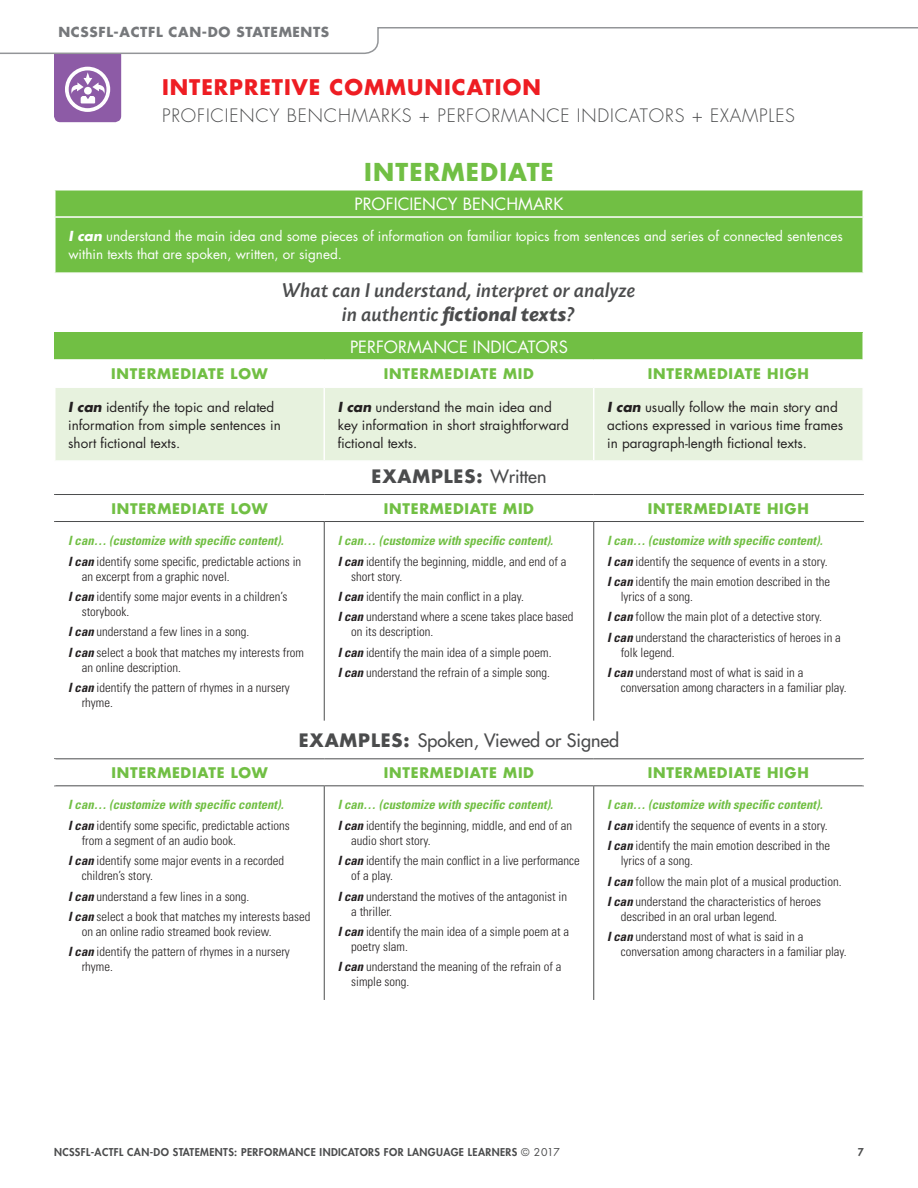
<style>
.page{position:relative;width:918px;height:1188px;background:#fff}
.page>*{position:absolute;margin:0;border:0;box-sizing:border-box;transform-origin:0 0}
.t1{font:700 24px "Futura";letter-spacing:.045em;color:#71bf44}
.t2{font:italic 500 21px/24px "Today BEF";color:#4b4c4d;text-align:center}
.t3{font:700 21px "Futura";letter-spacing:.045em;color:#ee1d23}
.t4{font:300 18px "Futura";letter-spacing:.045em;color:#4b4c4d}
.t5{font:18px "Futura";color:#4b4c4d}
.t6{font:700 18px "Futura";letter-spacing:.05em;color:#4b4c4d}
.t7{font:16.5px "Futura";color:#fff}
.t8{font:700 14.25px "Futura";letter-spacing:.05em;color:#71bf44}
.t9{font:13.5px/18px "Futura";color:#231f20}
.t10{font:13.5px/18px "Futura";color:#fff}
.t11{font:700 13.5px "Futura";letter-spacing:.045em;color:#76787b}
.t12{font:300 condensed 12.75px/20.4px "Univers";color:#231f20}
.t13{font:800 10.5px "Futura";letter-spacing:.035em;color:#4b4c4d}
.s1{font-weight:700;font-style:italic}
.s2{font-weight:700}
.s3{font-weight:400}
.s4{font-weight:700;font-style:italic;color:#71bf44}
</style>
<div class="page">
<div style="left:56px;top:191px;width:806px;height:81px;background:#71bf44"></div>
<hr style="left:54px;top:216px;width:810px;height:2px;background:#fff">
<div style="left:55px;top:333px;width:808px;height:27px;background:#71bf44"></div>
<div style="left:56px;top:388px;width:806px;height:72px;background:#e7f2de"></div>
<hr style="left:323px;top:388px;width:2px;height:72px;background:#fff">
<hr style="left:593px;top:388px;width:1px;height:72px;background:#fff">
<hr style="left:862px;top:333px;width:2px;height:26px;background:#fff">
<hr style="left:54px;top:359px;width:270px;height:2px;background:#fff">
<hr style="left:324px;top:359px;width:270px;height:2px;background:#fff">
<hr style="left:594px;top:359px;width:270px;height:2px;background:#fff">
<hr style="left:324px;top:522px;width:1px;height:199px;background:#4b4c4d">
<hr style="left:54px;top:494px;width:270px;height:1px;background:#4b4c4d">
<hr style="left:324px;top:494px;width:270px;height:1px;background:#4b4c4d">
<hr style="left:594px;top:494px;width:270px;height:1px;background:#4b4c4d">
<hr style="left:593px;top:522px;width:1px;height:199px;background:#4b4c4d">
<hr style="left:54px;top:521px;width:270px;height:1px;background:#4b4c4d">
<hr style="left:324px;top:521px;width:270px;height:1px;background:#4b4c4d">
<hr style="left:594px;top:521px;width:270px;height:1px;background:#4b4c4d">
<hr style="left:324px;top:786px;width:1px;height:214px;background:#4b4c4d">
<hr style="left:593px;top:786px;width:1px;height:214px;background:#4b4c4d">
<svg style="left:56px;top:759px;width:806px;height:1px"></svg>
<hr style="left:54px;top:758px;width:270px;height:1px;background:#4b4c4d">
<hr style="left:324px;top:758px;width:270px;height:1px;background:#4b4c4d">
<hr style="left:594px;top:758px;width:270px;height:1px;background:#4b4c4d">
<hr style="left:54px;top:785px;width:270px;height:1px;background:#4b4c4d">
<hr style="left:324px;top:785px;width:270px;height:1px;background:#4b4c4d">
<hr style="left:594px;top:785px;width:270px;height:1px;background:#4b4c4d">
<svg style="left:0;top:27px;width:918px;height:95px"></svg>
<p class="t11" style="left:58px;top:23px;width:272px">NCSSFL-ACTFL CAN-DO STATEMENTS</p>
<h2 class="t3" style="left:162px;top:73px;width:380px">INTERPRETIVE COMMUNICATION</h2>
<h3 class="t4" style="left:162px;top:104px;width:635px">PROFICIENCY BENCHMARKS + PERFORMANCE INDICATORS + EXAMPLES</h3>
<h1 class="t1" style="left:364px;top:156px;width:191px">INTERMEDIATE</h1>
<p class="t7" style="left:354px;top:192px;width:211px">PROFICIENCY BENCHMARK</p>
<p class="t10" style="left:68px;top:227px;width:776px"><span class="s1">I can</span> understand the main idea and some pieces of information on familiar topics from sentences and series of connected sentences within texts that are spoken, written, or signed.</p>
<h2 class="t2" style="left:282px;top:279px;width:355px">What can I understand, interpret or analyze in authentic <span class="s2">fictional texts</span>?</h2>
<p class="t7" style="left:350px;top:335px;width:219px">PERFORMANCE INDICATORS</p>
<p class="t8" style="left:111px;top:364px;width:158px">INTERMEDIATE LOW</p>
<p class="t8" style="left:384px;top:364px;width:152px">INTERMEDIATE MID</p>
<p class="t8" style="left:648px;top:364px;width:162px">INTERMEDIATE HIGH</p>
<p class="t9" style="left:68px;top:397px;width:214px"><span class="s1">I can</span> identify the topic and related information from simple sentences in short fictional texts.</p>
<p class="t9" style="left:338px;top:397px;width:233px"><span class="s1">I can</span> understand the main idea and key information in short straightforward fictional texts.</p>
<p class="t9" style="left:607px;top:397px;width:238px"><span class="s1">I can</span> usually follow the main story and actions expressed in various time frames in paragraph-length fictional texts.</p>
<h3 class="t6" style="left:372px;top:463px;width:176px">EXAMPLES: <span class="s3">Written</span></h3>
<p class="t8" style="left:112px;top:498px;width:158px">INTERMEDIATE LOW</p>
<p class="t8" style="left:384px;top:498px;width:152px">INTERMEDIATE MID</p>
<p class="t8" style="left:648px;top:498px;width:162px">INTERMEDIATE HIGH</p>
<p class="t12" style="left:68px;top:530px;width:234px"><span class="s4">I can… (customize with specific content).<br></span><span class="s1">I can</span> identify some specific, predictable actions in</p>
<p class="t12" style="left:68px;top:566px;width:221px;text-indent:14px">an excerpt from a graphic novel.<br><span class="s1">I can</span> identify some major events in a children’s</p>
<p class="t12" style="left:68px;top:601px;width:237px;text-indent:14px">storybook.<br><span class="s1">I can</span> understand a few lines in a song.<br><span class="s1">I can</span> select a book that matches my interests from</p>
<p class="t12" style="left:68px;top:657px;width:223px;text-indent:14px">an online description.<br><span class="s1">I can</span> identify the pattern of rhymes in a nursery</p>
<p class="t12" style="left:82px;top:692px;width:33px">rhyme.</p>
<p class="t12" style="left:607px;top:530px;width:225px"><span class="s4">I can… (customize with specific content).<br></span><span class="s1">I can</span> identify the sequence of events in a story.<br><span class="s1">I can</span> identify the main emotion described in the</p>
<p class="t12" style="left:607px;top:586px;width:235px;text-indent:14px">lyrics of a song.<br><span class="s1">I can</span> follow the main plot of a detective story.<br><span class="s1">I can</span> understand the characteristics of heroes in a</p>
<p class="t12" style="left:607px;top:642px;width:198px;text-indent:14px">folk legend.<br><span class="s1">I can</span> understand most of what is said in a</p>
<p class="t12" style="left:621px;top:677px;width:227px">conversation among characters in a familiar play.</p>
<h3 class="t5" style="left:299px;top:729px;width:322px"><span class="s2">EXAMPLES:</span> Spoken, Viewed or Signed</h3>
<p class="t12" style="left:338px;top:530px;width:230px"><span class="s4">I can… (customize with specific content).<br></span><span class="s1">I can</span> identify the beginning, middle, and end of a</p>
<p class="t12" style="left:338px;top:566px;width:237px;text-indent:14px">short story.<br><span class="s1">I can</span> identify the main conflict in a play.<br><span class="s1">I can</span> understand where a scene takes place based</p>
<p class="t12" style="left:338px;top:622px;width:215px;text-indent:14px">on its description.<br><span class="s1">I can</span> identify the main idea of a simple poem.<br><span class="s1">I can</span> understand the refrain of a simple song.</p>
<p class="t8" style="left:112px;top:763px;width:158px">INTERMEDIATE LOW</p>
<p class="t8" style="left:384px;top:763px;width:152px">INTERMEDIATE MID</p>
<p class="t8" style="left:648px;top:763px;width:162px">INTERMEDIATE HIGH</p>
<p class="t12" style="left:68px;top:795px;width:223px"><span class="s4">I can… (customize with specific content).<br></span><span class="s1">I can</span> identify some specific, predictable actions</p>
<p class="t12" style="left:68px;top:830px;width:217px;text-indent:14px">from a segment of an audio book.<br><span class="s1">I can</span> identify some major events in a recorded</p>
<p class="t12" style="left:68px;top:866px;width:244px;text-indent:14px">children’s story.<br><span class="s1">I can</span> understand a few lines in a song.<br><span class="s1">I can</span> select a book that matches my interests based</p>
<p class="t12" style="left:68px;top:921px;width:223px;text-align:center">on an online radio streamed book review.<br><span class="s1">I can</span> identify the pattern of rhymes in a nursery</p>
<p class="t12" style="left:82px;top:957px;width:33px">rhyme.</p>
<p class="t12" style="left:607px;top:795px;width:225px"><span class="s4">I can… (customize with specific content).<br></span><span class="s1">I can</span> identify the sequence of events in a story.<br><span class="s1">I can</span> identify the main emotion described in the</p>
<p class="t12" style="left:607px;top:851px;width:236px;text-indent:14px">lyrics of a song.<br><span class="s1">I can</span> follow the main plot of a musical production.<br><span class="s1">I can</span> understand the characteristics of heroes</p>
<p class="t12" style="left:607px;top:906px;width:198px;text-indent:14px">described in an oral urban legend.<br><span class="s1">I can</span> understand most of what is said in a</p>
<p class="t12" style="left:621px;top:942px;width:227px">conversation among characters in a familiar play.</p>
<p class="t12" style="left:338px;top:795px;width:236px"><span class="s4">I can… (customize with specific content).<br></span><span class="s1">I can</span> identify the beginning, middle, and end of an</p>
<p class="t12" style="left:338px;top:830px;width:244px;text-indent:14px">audio short story.<br><span class="s1">I can</span> identify the main conflict in a live performance</p>
<p class="t12" style="left:338px;top:866px;width:231px;text-indent:14px">of a play.<br><span class="s1">I can</span> understand the motives of the antagonist in</p>
<p class="t12" style="left:338px;top:901px;width:233px;text-indent:14px">a thriller.<br><span class="s1">I can</span> identify the main idea of a simple poem at a</p>
<p class="t12" style="left:338px;top:936px;width:225px;text-indent:14px">poetry slam.<br><span class="s1">I can</span> understand the meaning of the refrain of a</p>
<p class="t12" style="left:351px;top:972px;width:60px">simple song.</p>
<p class="t13" style="left:54px;top:1145px;width:14px">22</p>
<p class="t13" style="left:54px;top:1145px;width:507px">NCSSFL-ACTFL CAN-DO STATEMENTS: PERFORMANCE INDICATORS FOR LANGUAGE LEARNERS <span class="s3">© 2017</span></p>
<p class="t13" style="left:858px;top:1145px;width:8px">7</p>
</div>
